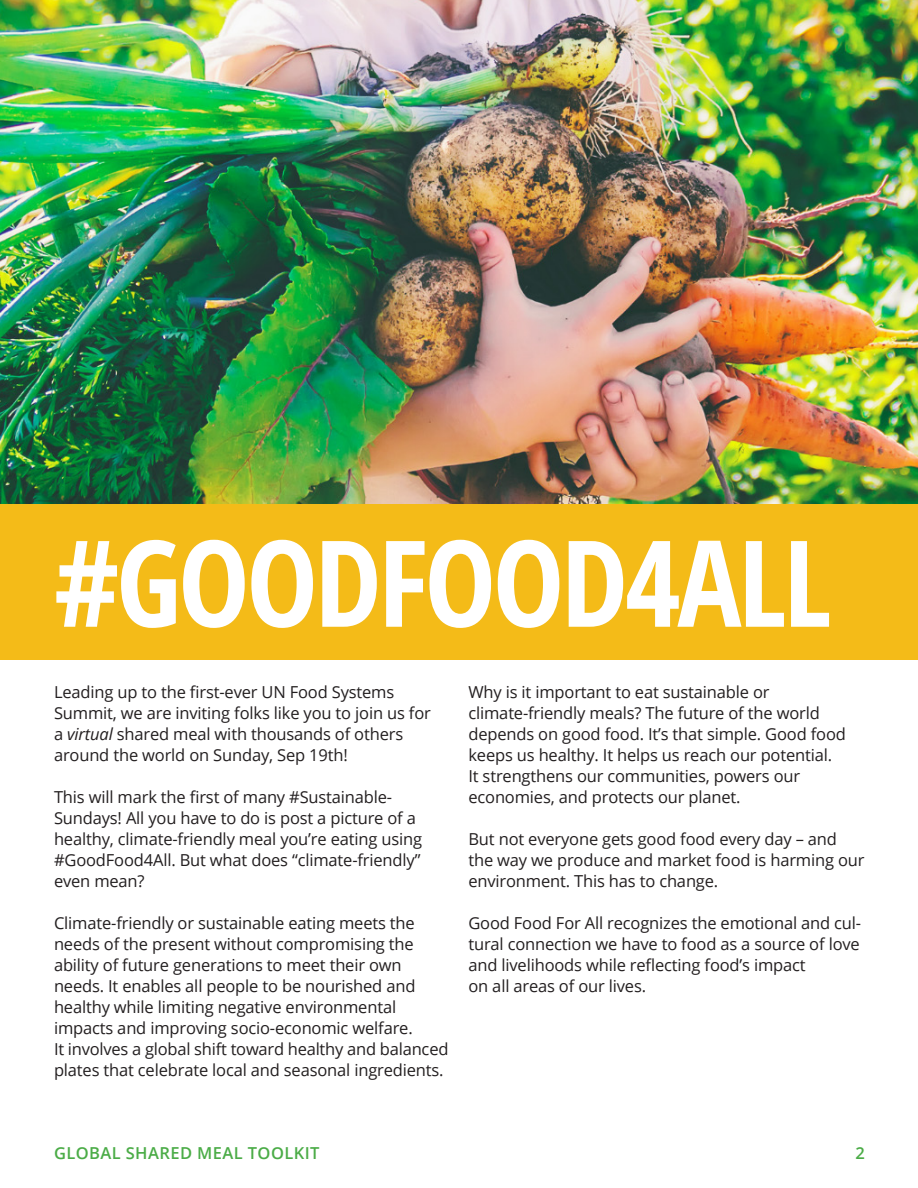
<style>
.page{position:relative;width:918px;height:1188px;background:#fff}
.page>*{position:absolute;margin:0;border:0;box-sizing:border-box;transform-origin:0 0}
.t1{font:700 120px "Open Sans Condensed";letter-spacing:-.025em;color:#fff}
.t2{font:16.5px/21px "Open Sans";letter-spacing:-.01em;color:#231f20}
.t3{font:600 16.5px "Open Sans";letter-spacing:.025em;color:#4bac47}
.s1{font-style:italic}
</style>
<div class="page">
<div style="left:0;top:420px;width:918px;height:240px;background:#f4bb18"></div>
<img style="left:0;top:0;width:918px;height:503px">
<p class="t1" style="left:54px;top:499px;width:779px">#GOODFOOD4ALL</p>
<p class="t2" style="left:54px;top:681px;width:342px">Leading up to the first-ever UN Food Systems</p>
<p class="t2" style="left:54px;top:702px;width:378px">Summit, we are inviting folks like you to join us for</p>
<p class="t2" style="left:54px;top:723px;width:351px">a <span class="s1">virtual</span> shared meal with thousands of others</p>
<p class="t2" style="left:54px;top:744px;width:295px">around the world on Sunday, Sep 19th!</p>
<p class="t2" style="left:54px;top:786px;width:370px">This will mark the first of many #Sustainable-Sundays! All you have to do is post a picture of a healthy, climate-friendly meal you’re eating using #GoodFood4All. But what does “climate-friendly” even mean?</p>
<p class="t2" style="left:54px;top:912px;width:362px">Climate-friendly or sustainable eating meets the needs of the present without compromising the</p>
<p class="t2" style="left:54px;top:954px;width:363px">ability of future generations to meet their own needs. It enables all people to be nourished and healthy while limiting negative environmental</p>
<p class="t2" style="left:54px;top:1017px;width:360px">impacts and improving socio-economic welfare.</p>
<p class="t2" style="left:54px;top:1038px;width:396px">It involves a global shift toward healthy and balanced plates that celebrate local and seasonal ingredients.</p>
<p class="t2" style="left:468px;top:681px;width:303px">Why is it important to eat sustainable or</p>
<p class="t2" style="left:468px;top:702px;width:379px">climate-friendly meals? The future of the world depends on good food. It’s that simple. Good food keeps us healthy. It helps us reach our potential.</p>
<p class="t2" style="left:468px;top:765px;width:333px">It strengthens our communities, powers our</p>
<p class="t2" style="left:468px;top:786px;width:274px">economies, and protects our planet.</p>
<p class="t2" style="left:468px;top:828px;width:398px">But not everyone gets good food every day – and the way we produce and market food is harming our environment. This has to change.</p>
<p class="t2" style="left:468px;top:912px;width:394px;text-align:justify">Good Food For All recognizes the emotional and cul&shy;tural connection we have to food as a source of love and livelihoods while reflecting food’s impact</p>
<p class="t2" style="left:468px;top:975px;width:179px">on all areas of our lives.</p>
<p class="t3" style="left:54px;top:1142px;width:267px">GLOBAL SHARED MEAL TOOLKIT</p>
<p class="t3" style="left:855px;top:1142px;width:11px">2</p>
</div>
